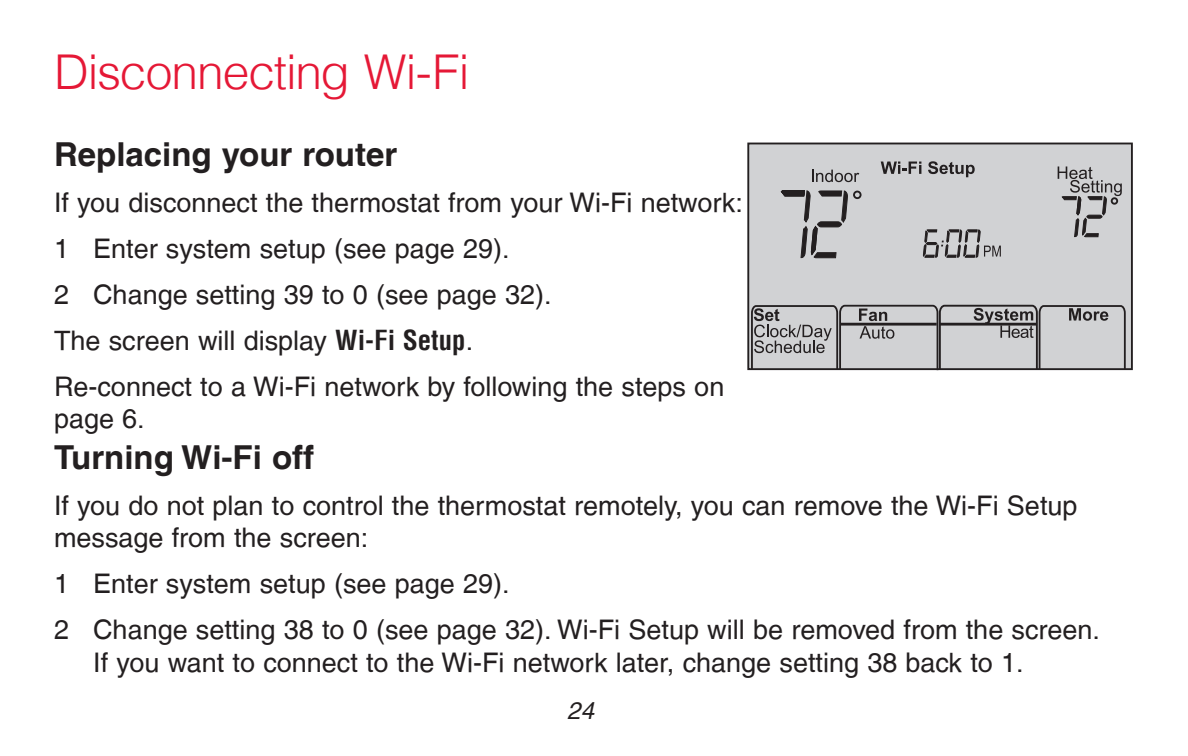
<style>
.page{position:relative;width:1188px;height:756px;background:#fff}
.page>*{position:absolute;margin:0;border:0;box-sizing:border-box;transform-origin:0 0}
.Red_Bar_Header{font:300 48px "Helvetica LT";letter-spacing:-.025em;color:#e51836}
.Subhead{font:700 33px "Helvetica LT";color:#231f20}
.Text_Sans{font:27px/32.4px "Helvetica LT";color:#231f20}
.t1{font:italic 24px "Helvetica LT";color:#231f20}
.s1{font-weight:700;font-stretch:condensed}
</style>
<div class="page">
<div style="left:748px;top:144px;width:384px;height:225px;background:#d1d2d4"></div>
<div style="left:747px;top:143px;width:386px;height:227px;border:2px solid #231f20"></div>
<div style="left:853px;top:191px;width:9px;height:8px;border:2px solid #231f20;border-radius:50%"></div>
<svg style="left:780px;top:190px;width:68px;height:69px"></svg>
<svg style="left:922px;top:229px;width:79px;height:29px"></svg>
<svg style="left:881px;top:162px;width:40px;height:12px"></svg>
<svg style="left:928px;top:161px;width:47px;height:16px"></svg>
<svg style="left:812px;top:170px;width:47px;height:12px"></svg>
<svg style="left:1058px;top:166px;width:64px;height:72px"></svg>
<svg style="left:750px;top:304px;width:377px;height:67px"></svg>
<p class="Red_Bar_Header" style="left:54px;top:42px;width:417px">Disconnecting Wi-Fi</p>
<p class="Subhead" style="left:54px;top:135px;width:345px">Replacing your router</p>
<p class="Text_Sans" style="left:54px;top:186px;width:690px">If you disconnect the thermostat from your Wi-Fi network:</p>
<p class="Text_Sans" style="left:54px;top:232px;width:457px">1 Enter system setup (see page 29).</p>
<p class="Text_Sans" style="left:54px;top:278px;width:499px">2 Change setting 39 to 0 (see page 32).</p>
<p class="Text_Sans" style="left:54px;top:324px;width:421px">The screen will display <span class="s1">Wi-Fi Setup</span>.</p>
<p class="Text_Sans" style="left:54px;top:370px;width:672px">Re-connect to a Wi-Fi network by following the steps on page 6.</p>
<p class="Subhead" style="left:54px;top:437px;width:262px">Turning Wi-Fi off</p>
<p class="Text_Sans" style="left:54px;top:489px;width:1025px">If you do not plan to control the thermostat remotely, you can remove the Wi-Fi Setup message from the screen:</p>
<p class="Text_Sans" style="left:54px;top:568px;width:457px">1 Enter system setup (see page 29).</p>
<p class="Text_Sans" style="left:93px;top:614px;width:1008px;text-indent:-39px">2 Change setting 38 to 0 (see page 32). Wi-Fi Setup will be removed from the screen.<br>If you want to connect to the Wi-Fi network later, change setting 38 back to 1.</p>
<p class="t1" style="left:567px;top:697px;width:28px">24</p>
</div>
